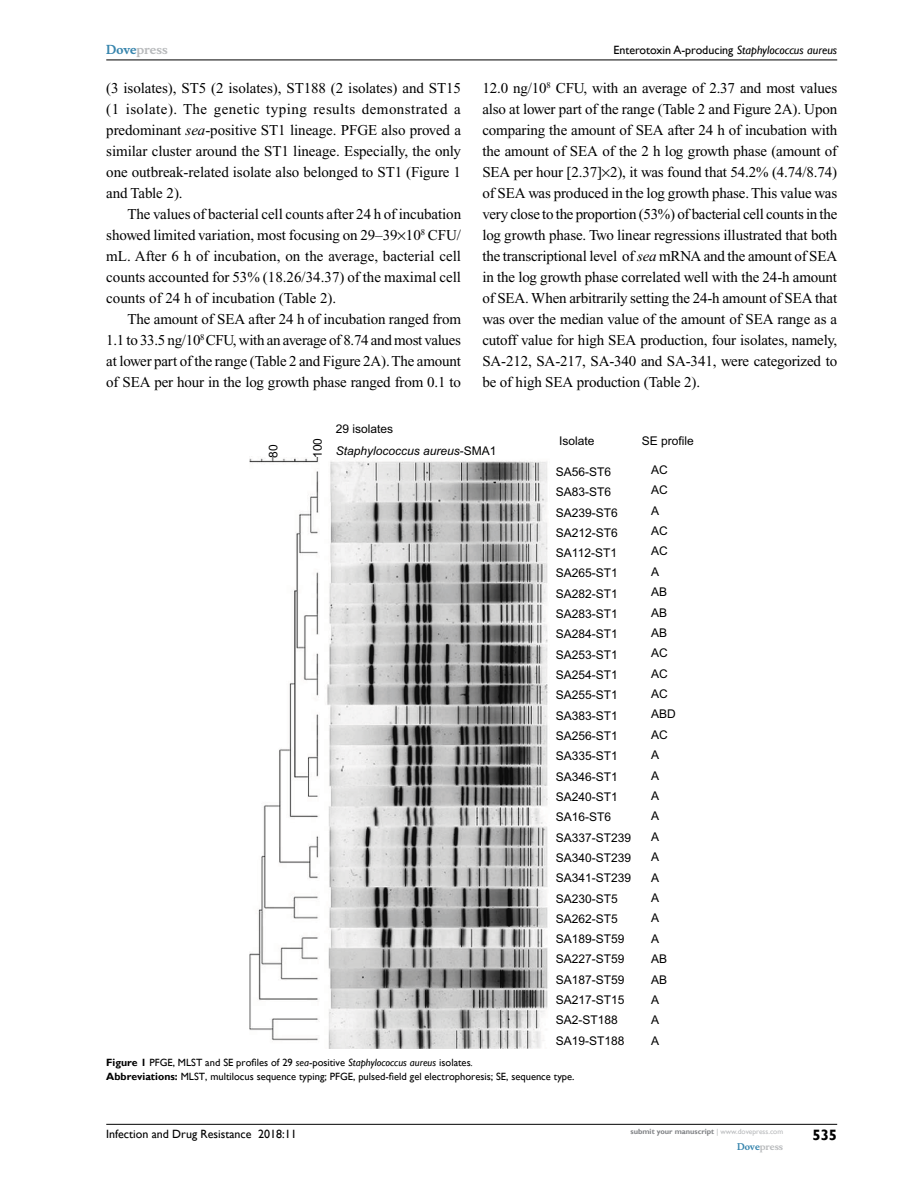
<style>
.page{position:relative;width:918px;height:1188px;background:#fff}
.page>*{position:absolute;margin:0;border:0;box-sizing:border-box;transform-origin:0 0}
.t1{font:15px/21px "Times New Roman";letter-spacing:-.01em;color:#000;text-align:justify}
.t2{font:700 15px "Gill Sans";color:#000}
.t3{font:12px/20.4px "Arial";color:#000}
.t4{font:12px "Gill Sans";color:#000}
.t5{font:italic 12px "Arial";color:#000}
.t6{font:700 12px "Musee";color:#b8babc}
.t7{font:10.5px/13.5px "Gill Sans";color:#000}
.t8{font:700 9px "Musee";color:#b8babc}
.t9{font:700 7.5px "Gill Sans";color:#808285}
.s1{color:#3785ad}
.s2{font-style:italic}
.s3{font-style:normal}
.s4{font-weight:700}
.s5{font-weight:400;color:#b8babc}
</style>
<div class="page">
<hr style="left:106px;top:1124px;width:731px;height:1px;background:#000">
<hr style="left:106px;top:60px;width:731px;height:1px;background:#000">
<img style="left:250px;top:457px;width:298px;height:592px">
<p class="t6" style="left:106px;top:43px;width:63px"><span class="s1">Dove</span>press</p>
<p class="t1" style="left:106px;top:77px;width:356px">(3 -isolates), ST5 (2 isolates), ST188 (2 isolates) and ST15 (1 isolate). The genetic typing results demonstrated a predominant <span class="s2">sea</span>-positive ST1 lineage. PFGE also proved a similar cluster around the ST1 lineage. Especially, the only one outbreak-related isolate also belonged to ST1 (Figure 1 and Table 2).</p>
<p class="t1" style="left:106px;top:203px;width:356px;text-indent:21px">The values of bacterial cell counts after 24 h of incubation showed limited variation, most focusing on 29–39 10<sup>8</sup> CFU/ mL. After 6 h of incubation, on the average, bacterial cell counts accounted for 53% (18.26/34.37) of the maximal cell counts of 24 h of incubation (Table 2).</p>
<p class="t1" style="left:106px;top:308px;width:356px;text-indent:21px">The amount of SEA after 24 h of incubation ranged from 1.1 to 33.5 ng/10<sup>8</sup> CFU, with an average of 8.74 and most values at lower part of the range (Table 2 and Figure 2A). The amount of SEA per hour in the log growth phase ranged from 0.1 to</p>
<p class="t3" style="left:336px;top:418px;width:59px">29 isolates</p>
<p class="t4" style="left:613px;top:43px;width:225px">Enterotoxin A-producing <span class="s2">Staphylococcus aureus</span></p>
<p class="t1" style="left:482px;top:77px;width:356px">12.0 ng/10<sup>8</sup> CFU, with an average of 2.37 and most values also at lower part of the range (Table 2 and Figure 2A). Upon comparing the amount of SEA after 24 h of incubation with the amount of SEA of the 2 h log growth phase (amount of SEA per hour [2.37] 2), it was found that 54.2% (4.74/8.74) of SEA was produced in the log growth phase. This value was very close to the proportion (53%) of bacterial cell counts in the log growth phase. Two linear regressions illustrated that both the transcriptional level of <span class="s2">sea</span> mRNA and the amount of SEA in the log growth phase correlated well with the 24-h amount of SEA. When arbitrarily setting the 24-h amount of SEA that was over the median value of the amount of SEA range as a cutoff value for high SEA production, four isolates, namely, SA-212, SA-217, SA-340 and SA-341, were categorized to be of high SEA production (Table 2).</p>
<p class="t3" style="left:263px;top:458px;width:15px;rotate:-90deg">80</p>
<p class="t3" style="left:308px;top:458px;width:22px;rotate:-90deg">100</p>
<p class="t5" style="left:336px;top:443px;width:162px">Staphylococcus aureus<span class="s3">-SMA1</span></p>
<p class="t3" style="left:559px;top:431px;width:37px">Isolate</p>
<p class="t3" style="left:556px;top:462px;width:57px">SA56-ST6</p>
<p class="t3" style="left:556px;top:482px;width:64px">SA83-ST6<br>SA239-ST6</p>
<p class="t3" style="left:556px;top:523px;width:64px">SA212-ST6<br>SA112-ST1</p>
<p class="t3" style="left:556px;top:563px;width:64px;text-align:justify">SA265-ST1<br>SA282-ST1<br>SA283-ST1</p>
<p class="t3" style="left:556px;top:624px;width:64px;text-align:justify">SA284-ST1<br>SA253-ST1<br>SA254-ST1</p>
<p class="t3" style="left:556px;top:685px;width:64px;text-align:justify">SA255-ST1<br>SA383-ST1<br>SA256-ST1</p>
<p class="t3" style="left:556px;top:746px;width:64px;text-align:justify">SA335-ST1<br>SA346-ST1<br>SA240-ST1</p>
<p class="t3" style="left:556px;top:807px;width:77px">SA16-ST6<br>SA337-ST239<br>SA340-ST239</p>
<p class="t3" style="left:556px;top:868px;width:77px">SA341-ST239<br>SA230-ST5<br>SA262-ST5</p>
<p class="t3" style="left:556px;top:929px;width:70px;text-align:justify">SA189-ST59<br>SA227-ST59<br>SA187-ST59</p>
<p class="t3" style="left:556px;top:990px;width:70px">SA217-ST15<br>SA2-ST188<br>SA19-ST188</p>
<p class="t7" style="left:106px;top:1056px;width:470px"><span class="s4">Figure 1</span> PFGE, MLST and SE profiles of 29 <span class="s2">sea</span>-positive <span class="s2">Staphylococcus aureus</span> isolates<span class="s2">.<br></span><span class="s4">Abbreviations:</span> MLST, multilocus sequence typing; PFGE, pulsed-field gel electrophoresis; SE, sequence type.</p>
<p class="t3" style="left:642px;top:431px;width:54px">SE profile</p>
<p class="t3" style="left:651px;top:460px;width:18px">AC</p>
<p class="t3" style="left:651px;top:480px;width:18px">AC</p>
<p class="t3" style="left:651px;top:500px;width:10px">A</p>
<p class="t3" style="left:651px;top:521px;width:18px">AC</p>
<p class="t3" style="left:651px;top:541px;width:18px">AC</p>
<p class="t3" style="left:651px;top:561px;width:18px">A<br>AB<br>AB<br>AB<br>AC</p>
<p class="t3" style="left:651px;top:663px;width:26px">AC<br>AC<br>ABD<br>AC<br>A<br>A<br>A</p>
<p class="t3" style="left:651px;top:806px;width:18px">A<br>A<br>A<br>A<br>A<br>A<br>A<br>AB<br>AB<br>A<br>A<br>A</p>
<p class="t4" style="left:106px;top:1127px;width:192px">Infection and Drug Resistance 2018:11</p>
<p class="t9" style="left:631px;top:1127px;width:154px">submit your manuscript <span class="s5">| www.dovepress.com</span></p>
<p class="t8" style="left:737px;top:1141px;width:48px"><span class="s1">Dove</span>press</p>
<p class="t2" style="left:812px;top:1126px;width:26px">535</p>
</div>
